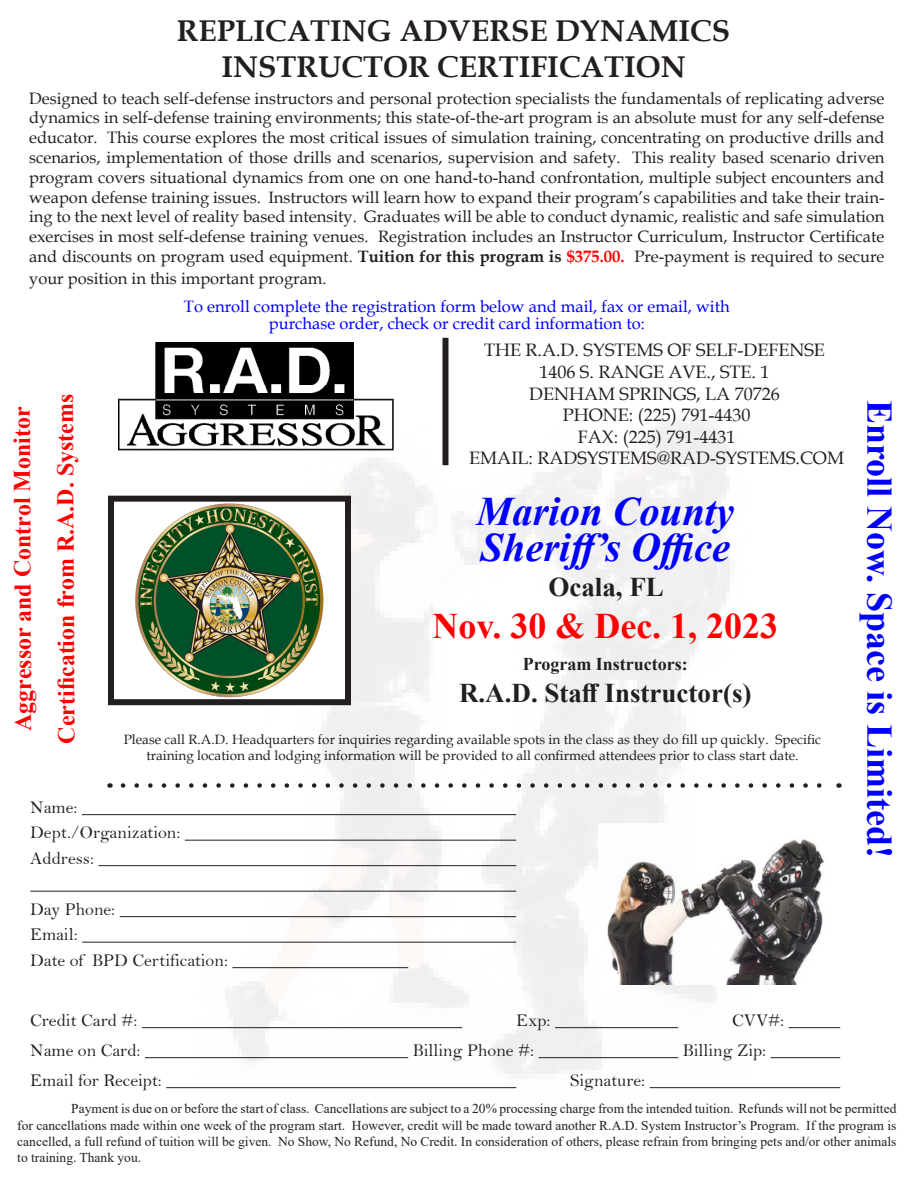
<style>
.page{position:relative;width:918px;height:1188px;background:#fff}
.page>*{position:absolute;margin:0;border:0;box-sizing:border-box;transform-origin:0 0}
.t1{font:italic 700 40.5px "Times New Roman";color:#00f}
.t2{font:700 36px "Times New Roman";color:#00f}
.t3{font:700 36px "Times New Roman";color:#f00}
.t4{font:700 30px "Book Antiqua";color:#231f20}
.t5{font:700 27px "Times New Roman";color:#231f20}
.t6{font:700 24px "Times New Roman";letter-spacing:-.005em;color:#f00}
.t7{font:18px "Bell";color:#231f20}
.t8{font:18px "Book Antiqua";color:#231f20}
.t9{font:700 18px "Times New Roman";color:#231f20}
.t10{font:16.5px/19.8px "Book Antiqua";color:#231f20;text-align:justify}
.t11{font:16.5px "Book Antiqua";color:#00f}
.t12{font:13.5px/16.2px "Times New Roman";color:#231f20;text-align:justify}
.t13{font:13.5px/16.2px "Book Antiqua";color:#231f20;text-align:center}
.s1{font-weight:700}
.s2{font-weight:700;color:#f00}
</style>
<div class="page">
<img style="left:199px;top:337px;width:548px;height:752px">
<div style="left:111px;top:499px;width:237px;height:203px;background:#fff"></div>
<img style="left:135px;top:503px;width:189px;height:195px">
<div style="left:108px;top:496px;width:243px;height:209px;border:6px solid #231f20"></div>
<div style="left:442px;top:338px;width:6px;height:127px;background:#231f20"></div>
<svg style="left:123px;top:783px;width:699px;height:5px"></svg>
<hr style="left:82px;top:814px;width:434px;height:1px;background:#231f20">
<hr style="left:185px;top:840px;width:331px;height:1px;background:#231f20">
<hr style="left:98px;top:865px;width:418px;height:1px;background:#231f20">
<hr style="left:30px;top:891px;width:486px;height:1px;background:#231f20">
<hr style="left:120px;top:916px;width:396px;height:1px;background:#231f20">
<hr style="left:82px;top:942px;width:434px;height:1px;background:#231f20">
<hr style="left:232px;top:967px;width:176px;height:1px;background:#231f20">
<hr style="left:142px;top:1027px;width:320px;height:1px;background:#231f20">
<hr style="left:555px;top:1027px;width:123px;height:1px;background:#231f20">
<hr style="left:789px;top:1027px;width:51px;height:1px;background:#231f20">
<hr style="left:145px;top:1057px;width:263px;height:1px;background:#231f20">
<hr style="left:539px;top:1057px;width:139px;height:1px;background:#231f20">
<hr style="left:771px;top:1057px;width:69px;height:1px;background:#231f20">
<hr style="left:166px;top:1087px;width:350px;height:1px;background:#231f20">
<hr style="left:650px;top:1087px;width:190px;height:1px;background:#231f20">
<img style="left:118px;top:343px;width:275px;height:108px">
<img style="left:598px;top:824px;width:226px;height:160px">
<p class="t4" style="left:177px;top:11px;width:555px">REPLICATING ADVERSE DYNAMICS</p>
<p class="t4" style="left:222px;top:47px;width:466px">INSTRUCTOR CERTIFICATION</p>
<p class="t10" style="left:29px;top:88px;width:857px">Designed to teach self-defense instructors and personal protection specialists the fundamentals of replicating adverse dynamics in self-defense training environments; this state-of-the-art program is an absolute must for any self-defense educator. This course explores the most critical issues of simulation training, concentrating on productive drills and scenarios, implementation of those drills and scenarios, supervision and safety. This reality based scenario driven program covers situational dynamics from one on one hand-to-hand confrontation, multiple subject encounters and weapon defense training issues. Instructors will learn how to expand their program’s capabilities and take their train&shy;ing to the next level of reality based intensity. Graduates will be able to conduct dynamic, realistic and safe simulation exercises in most self-defense training venues. Registration includes an Instructor Curriculum, Instructor Certificate and discounts on program used equipment. <span class="s1">Tuition for this program is</span> <span class="s2">$375.00.</span> Pre-payment is required to secure</p>
<p class="t10" style="left:29px;top:268px;width:299px">your position in this important program.</p>
<p class="t11" style="left:184px;top:295px;width:547px">To enroll complete the registration form below and mail, fax or email, with</p>
<p class="t11" style="left:269px;top:311px;width:378px">purchase order, check or credit card information to:</p>
<p class="t6" style="left:5px;top:731px;width:326px;rotate:-90deg">Aggressor and Control Monitor</p>
<p class="t6" style="left:49px;top:744px;width:352px;rotate:-90deg">Certification from R.A.D. Systems</p>
<p class="t8" style="left:484px;top:338px;width:342px">THE R.A.D. SYSTEMS OF SELF-DEFENSE</p>
<p class="t8" style="left:539px;top:359px;width:232px">1406 S. RANGE AVE., STE. 1</p>
<p class="t8" style="left:529px;top:381px;width:252px">DENHAM SPRINGS, LA 70726</p>
<p class="t8" style="left:563px;top:403px;width:189px">PHONE: (225) 791-4430</p>
<p class="t8" style="left:578px;top:424px;width:159px">FAX: (225) 791-4431</p>
<p class="t8" style="left:469px;top:446px;width:376px">EMAIL: RADSYSTEMS@RAD-SYSTEMS.COM</p>
<p class="t1" style="left:476px;top:484px;width:259px">Marion County</p>
<p class="t1" style="left:480px;top:520px;width:251px">Sheriff’s Office</p>
<p class="t5" style="left:548px;top:568px;width:117px">Ocala, FL</p>
<p class="t3" style="left:432px;top:600px;width:347px">Nov. 30 &amp; Dec. 1, 2023</p>
<p class="t9" style="left:523px;top:651px;width:167px">Program Instructors:</p>
<p class="t5" style="left:459px;top:674px;width:294px">R.A.D. Staff Instructor(s)</p>
<p class="t13" style="left:124px;top:731px;width:699px">Please call R.A.D. Headquarters for inquiries regarding available spots in the class as they do fill up quickly. Specific training location and lodging information will be provided to all confirmed attendees prior to class start date.</p>
<p class="t7" style="left:30px;top:796px;width:49px">Name:</p>
<p class="t7" style="left:30px;top:822px;width:152px">Dept./Organization:</p>
<p class="t7" style="left:30px;top:847px;width:65px">Address:</p>
<p class="t7" style="left:30px;top:898px;width:86px">Day Phone:</p>
<p class="t7" style="left:30px;top:924px;width:49px">Email:</p>
<p class="t7" style="left:30px;top:949px;width:199px">Date of BPD Certification:</p>
<p class="t2" style="left:906px;top:400px;width:460px;rotate:90deg">Enroll Now. Space is Limited!</p>
<p class="t7" style="left:30px;top:1009px;width:109px">Credit Card #:</p>
<p class="t7" style="left:516px;top:1009px;width:36px">Exp:</p>
<p class="t7" style="left:732px;top:1009px;width:53px">CVV#:</p>
<p class="t7" style="left:30px;top:1039px;width:112px">Name on Card:</p>
<p class="t7" style="left:413px;top:1039px;width:123px">Billing Phone #:</p>
<p class="t7" style="left:683px;top:1039px;width:85px">Billing Zip:</p>
<p class="t7" style="left:30px;top:1069px;width:133px">Email for Receipt:</p>
<p class="t7" style="left:570px;top:1069px;width:76px">Signature:</p>
<p class="t12" style="left:17px;top:1100px;width:881px;text-indent:54px">Payment is due on or before the start of class. Cancellations are subject to a 20% processing charge from the intended tuition. Refunds will not be permitted for cancellations made within one week of the program start. However, credit will be made toward another R.A.D. System Instructor’s Program. If the program is cancelled, a full refund of tuition will be given. No Show, No Refund, No Credit. In consideration of others, please refrain from bringing pets and/or other animals to training. Thank you.</p>
</div>
